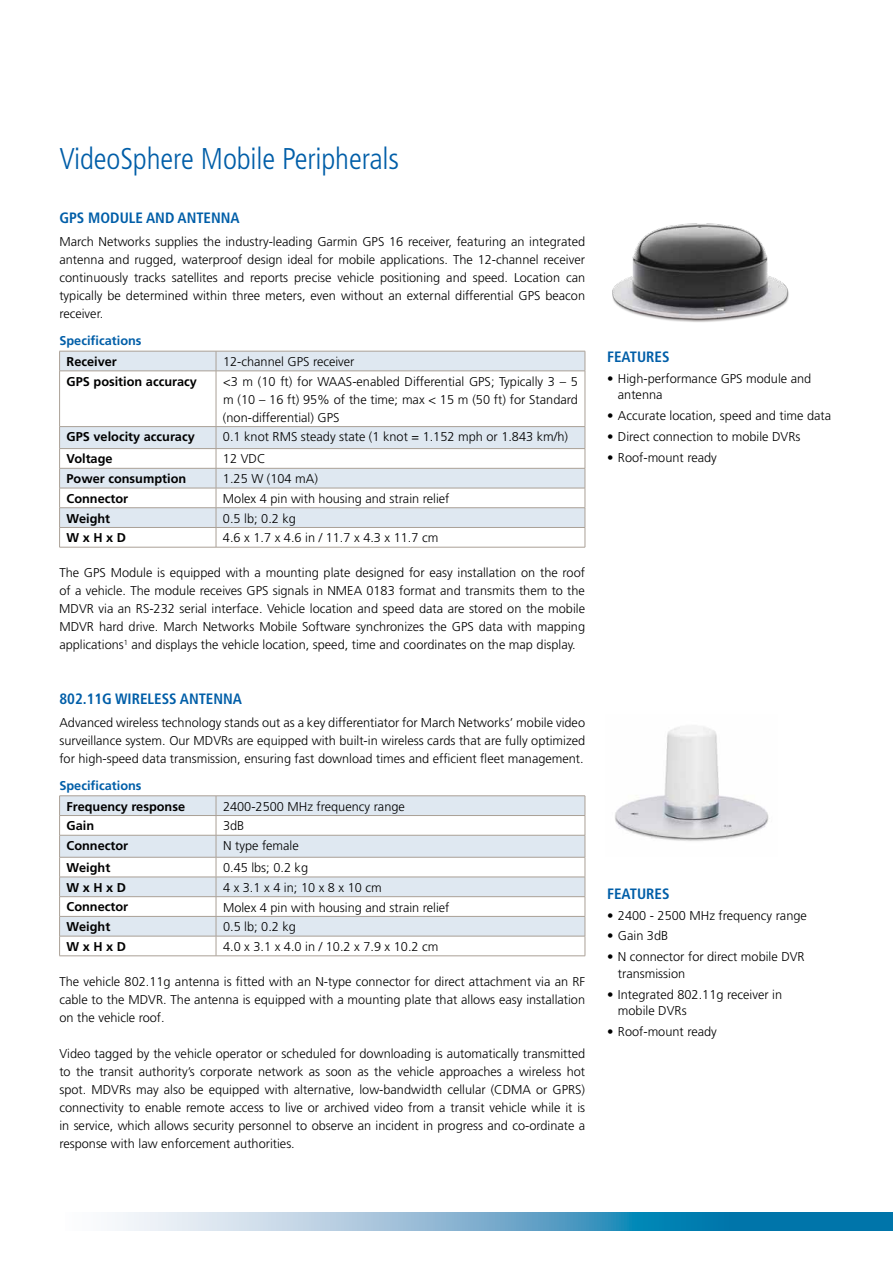
<style>
.page{position:relative;width:893px;height:1263px;background:#fff}
.page>*{position:absolute;margin:0;border:0;box-sizing:border-box;transform-origin:0 0}
.t1{font:300 condensed 30px "Frutiger";letter-spacing:-.005em;color:#005ea8}
.t2{font:700 condensed 15px "Frutiger";color:#005ea8}
.t3{font:300 12.75px/18px "Frutiger";color:#000;text-align:justify}
.t4{font:700 12.75px "Frutiger";color:#000}
.t5{font:700 12.75px "Frutiger";color:#005ea8}
.t6{font:300 12.75px "Frutiger";letter-spacing:.28em;color:#000}
</style>
<div class="page">
<svg style="left:117px;top:1213px;width:775px;height:18px;background:#6aaacb"></svg>
<svg style="left:892px;top:1213px;width:1px;height:18px"></svg>
<svg style="left:60px;top:352px;width:525px;height:175px"></svg>
<hr style="left:59px;top:351px;width:157px;height:1px;background:#aaa096">
<svg style="left:59px;top:351px;width:1px;height:20px"></svg>
<hr style="left:216px;top:351px;width:369px;height:1px;background:#aaa096">
<svg style="left:216px;top:351px;width:1px;height:20px"></svg>
<svg style="left:585px;top:351px;width:1px;height:20px"></svg>
<hr style="left:59px;top:371px;width:157px;height:1px;background:#aaa096">
<hr style="left:59px;top:371px;width:1px;height:55px;background:#aaa096">
<hr style="left:216px;top:371px;width:369px;height:1px;background:#aaa096">
<hr style="left:216px;top:371px;width:1px;height:55px;background:#aaa096">
<hr style="left:585px;top:371px;width:1px;height:55px;background:#aaa096">
<hr style="left:59px;top:426px;width:157px;height:1px;background:#aaa096">
<hr style="left:216px;top:426px;width:369px;height:1px;background:#aaa096">
<hr style="left:59px;top:448px;width:157px;height:1px;background:#aaa096">
<hr style="left:216px;top:448px;width:369px;height:1px;background:#aaa096">
<hr style="left:59px;top:468px;width:157px;height:1px;background:#aaa096">
<hr style="left:216px;top:468px;width:369px;height:1px;background:#aaa096">
<hr style="left:59px;top:488px;width:157px;height:1px;background:#aaa096">
<hr style="left:216px;top:488px;width:369px;height:1px;background:#aaa096">
<hr style="left:59px;top:507px;width:157px;height:1px;background:#aaa096">
<hr style="left:216px;top:507px;width:369px;height:1px;background:#aaa096">
<hr style="left:59px;top:527px;width:157px;height:1px;background:#aaa096">
<svg style="left:59px;top:427px;width:1px;height:120px"></svg>
<hr style="left:216px;top:527px;width:369px;height:1px;background:#aaa096">
<svg style="left:216px;top:427px;width:1px;height:120px"></svg>
<svg style="left:585px;top:427px;width:1px;height:120px"></svg>
<hr style="left:59px;top:547px;width:157px;height:1px;background:#aaa096">
<hr style="left:216px;top:547px;width:369px;height:1px;background:#aaa096">
<svg style="left:60px;top:796px;width:525px;height:140px;fill:#dfe8f1"></svg>
<hr style="left:59px;top:795px;width:157px;height:1px;background:#aaa096">
<hr style="left:216px;top:795px;width:369px;height:1px;background:#aaa096">
<hr style="left:59px;top:815px;width:157px;height:1px;background:#aaa096">
<hr style="left:216px;top:815px;width:369px;height:1px;background:#aaa096">
<hr style="left:59px;top:835px;width:157px;height:1px;background:#aaa096">
<hr style="left:216px;top:835px;width:369px;height:1px;background:#aaa096">
<hr style="left:59px;top:857px;width:157px;height:1px;background:#aaa096">
<hr style="left:216px;top:857px;width:369px;height:1px;background:#aaa096">
<hr style="left:59px;top:877px;width:157px;height:1px;background:#aaa096">
<hr style="left:216px;top:877px;width:369px;height:1px;background:#aaa096">
<hr style="left:59px;top:896px;width:157px;height:1px;background:#aaa096">
<hr style="left:216px;top:896px;width:369px;height:1px;background:#aaa096">
<hr style="left:59px;top:916px;width:157px;height:1px;background:#aaa096">
<hr style="left:216px;top:916px;width:369px;height:1px;background:#aaa096">
<hr style="left:59px;top:936px;width:157px;height:1px;background:#aaa096">
<svg style="left:59px;top:796px;width:1px;height:159px"></svg>
<hr style="left:216px;top:936px;width:369px;height:1px;background:#aaa096">
<svg style="left:216px;top:796px;width:1px;height:159px"></svg>
<svg style="left:585px;top:796px;width:1px;height:160px"></svg>
<hr style="left:59px;top:955px;width:157px;height:1px;background:#aaa096">
<hr style="left:216px;top:955px;width:369px;height:1px;background:#aaa096">
<img style="left:612px;top:223px;width:177px;height:99px">
<img style="left:615px;top:727px;width:154px;height:114px">
<h1 class="t1" style="left:59px;top:142px;width:341px">VideoSphere Mobile Peripherals</h1>
<p class="t2" style="left:59px;top:209px;width:182px">GPS MODULE AND ANTENNA</p>
<p class="t3" style="left:59px;top:232px;width:527px">March Networks supplies the industry-leading Garmin GPS 16 receiver, featuring an integrated antenna and rugged, waterproof design ideal for mobile applications. The 12-channel receiver continuously tracks satellites and reports precise vehicle positioning and speed. Location can typically be determined within three meters, even without an external differential GPS beacon receiver.</p>
<p class="t5" style="left:59px;top:333px;width:84px">Specifications</p>
<p class="t4" style="left:67px;top:354px;width:52px">Receiver</p>
<p class="t3" style="left:223px;top:353px;width:133px">12-channel GPS receiver</p>
<p class="t4" style="left:67px;top:374px;width:132px">GPS position accuracy</p>
<p class="t3" style="left:223px;top:372px;width:356px">&lt;3 m (10 ft) for WAAS-enabled Differential GPS; Typically 3 – 5 m (10 – 16 ft) 95% of the time; max &lt; 15 m (50 ft) for Standard (non-differential) GPS</p>
<p class="t4" style="left:67px;top:429px;width:130px">GPS velocity accuracy</p>
<p class="t3" style="left:223px;top:428px;width:346px">0.1 knot RMS steady state (1 knot = 1.152 mph or 1.843 km/h)</p>
<p class="t4" style="left:67px;top:451px;width:48px">Voltage</p>
<p class="t3" style="left:223px;top:450px;width:44px">12 VDC</p>
<p class="t4" style="left:67px;top:471px;width:121px">Power consumption</p>
<p class="t3" style="left:223px;top:470px;width:96px">1.25 W (104 mA)</p>
<p class="t4" style="left:67px;top:491px;width:63px">Connector</p>
<p class="t3" style="left:223px;top:489px;width:228px">Molex 4 pin with housing and strain relief</p>
<p class="t4" style="left:67px;top:511px;width:45px">Weight</p>
<p class="t3" style="left:223px;top:509px;width:75px">0.5 lb; 0.2 kg</p>
<p class="t4" style="left:67px;top:530px;width:61px">W x H x D</p>
<p class="t3" style="left:223px;top:529px;width:217px">4.6 x 1.7 x 4.6 in / 11.7 x 4.3 x 11.7 cm</p>
<p class="t3" style="left:59px;top:564px;width:527px">The GPS Module is equipped with a mounting plate designed for easy installation on the roof of a vehicle. The module receives GPS signals in NMEA 0183 format and transmits them to the MDVR via an RS-232 serial interface. Vehicle location and speed data are stored on the mobile MDVR hard drive. March Networks Mobile Software synchronizes the GPS data with mapping applications<sup>1</sup> and displays the vehicle location, speed, time and coordinates on the map display.</p>
<p class="t2" style="left:59px;top:690px;width:184px">802.11G WIRELESS ANTENNA</p>
<p class="t3" style="left:59px;top:713px;width:527px">Advanced wireless technology stands out as a key differentiator for March Networks’ mobile video surveillance system. Our MDVRs are equipped with built-in wireless cards that are fully optimized for high-speed data transmission, ensuring fast download times and efficient fleet management.</p>
<p class="t5" style="left:59px;top:778px;width:84px">Specifications</p>
<p class="t4" style="left:67px;top:799px;width:120px">Frequency response</p>
<p class="t3" style="left:223px;top:797px;width:183px">2400-2500 MHz frequency range</p>
<p class="t4" style="left:67px;top:818px;width:29px">Gain</p>
<p class="t3" style="left:223px;top:817px;width:23px">3dB</p>
<p class="t4" style="left:67px;top:838px;width:63px">Connector</p>
<p class="t3" style="left:223px;top:837px;width:77px">N type female</p>
<p class="t4" style="left:67px;top:860px;width:45px">Weight</p>
<p class="t3" style="left:223px;top:859px;width:87px">0.45 lbs; 0.2 kg</p>
<p class="t4" style="left:67px;top:880px;width:61px">W x H x D</p>
<p class="t6" style="left:223px;top:880px;width:160px">4x3.1x4in;10x8x10cm</p>
<p class="t4" style="left:67px;top:899px;width:63px">Connector</p>
<p class="t3" style="left:223px;top:898px;width:228px">Molex 4 pin with housing and strain relief</p>
<p class="t4" style="left:67px;top:919px;width:45px">Weight</p>
<p class="t3" style="left:223px;top:918px;width:75px">0.5 lb; 0.2 kg</p>
<p class="t4" style="left:67px;top:939px;width:61px">W x H x D</p>
<p class="t3" style="left:223px;top:937px;width:217px">4.0 x 3.1 x 4.0 in / 10.2 x 7.9 x 10.2 cm</p>
<p class="t3" style="left:59px;top:972px;width:527px">The vehicle 802.11g antenna is fitted with an N-type connector for direct attachment via an RF cable to the MDVR. The antenna is equipped with a mounting plate that allows easy installation on the vehicle roof.</p>
<p class="t3" style="left:59px;top:1044px;width:527px">Video tagged by the vehicle operator or scheduled for downloading is automatically transmitted to the transit authority’s corporate network as soon as the vehicle approaches a wireless hot spot. MDVRs may also be equipped with alternative, low-bandwidth cellular (CDMA or GPRS) connectivity to enable remote access to live or archived video from a transit vehicle while it is in service, which allows security personnel to observe an incident in progress and co-ordinate a response with law enforcement authorities.</p>
<p class="t2" style="left:607px;top:347px;width:64px">FEATURES</p>
<p class="t3" style="left:618px;top:370px;width:195px;line-height:16.5px;text-indent:-11px">• High-performance GPS module and antenna</p>
<p class="t3" style="left:607px;top:406px;width:226px">• Accurate location, speed and time data</p>
<p class="t3" style="left:607px;top:427px;width:195px">• Direct connection to mobile DVRs</p>
<p class="t3" style="left:607px;top:448px;width:111px">• Roof-mount ready</p>
<p class="t2" style="left:607px;top:884px;width:64px">FEATURES</p>
<p class="t3" style="left:607px;top:906px;width:201px">• 2400 - 2500 MHz frequency range</p>
<p class="t3" style="left:607px;top:927px;width:63px">• Gain 3dB</p>
<p class="t3" style="left:618px;top:948px;width:188px;line-height:16.5px;text-indent:-11px">• N connector for direct mobile DVR transmission</p>
<p class="t3" style="left:618px;top:986px;width:166px;line-height:16.5px;text-indent:-11px">• Integrated 802.11g receiver in mobile DVRs</p>
<p class="t3" style="left:607px;top:1022px;width:111px">• Roof-mount ready</p>
</div>
